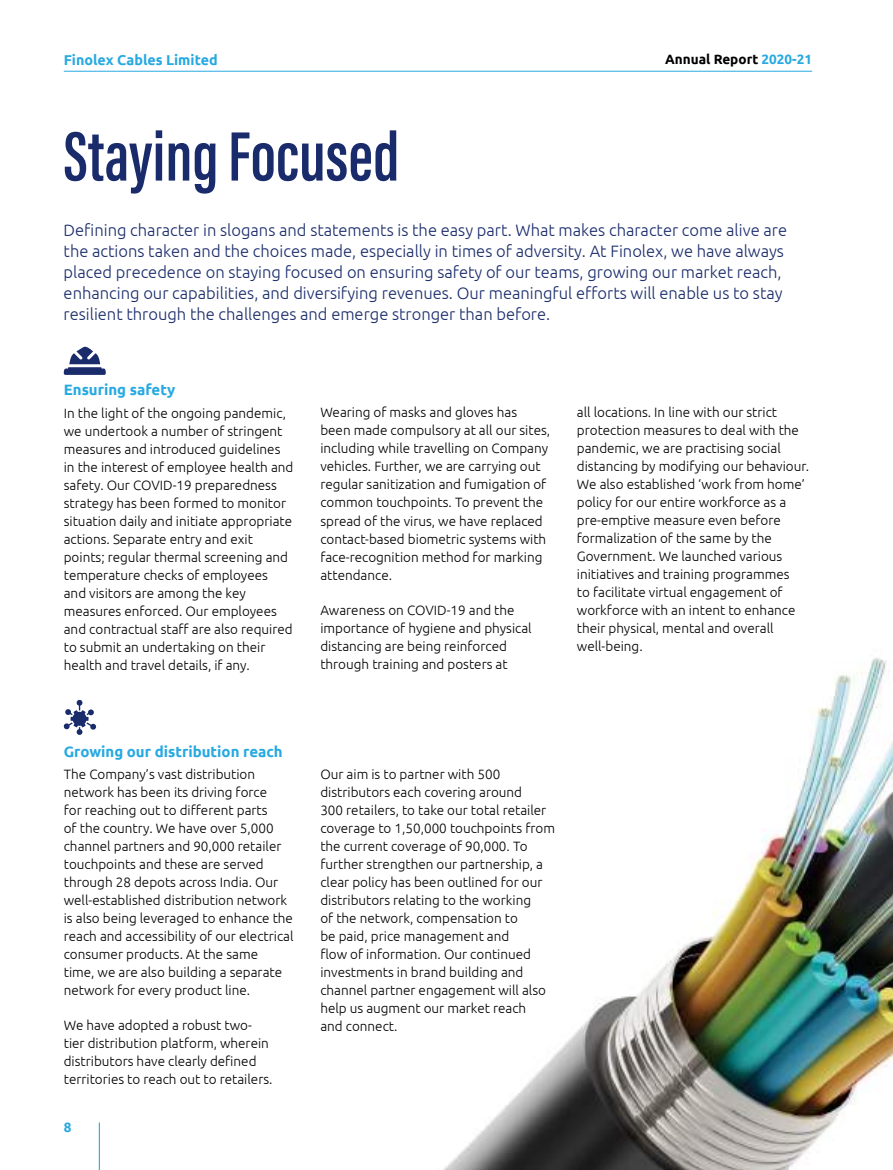
<style>
.page{position:relative;width:893px;height:1170px;background:#fff}
.page>*{position:absolute;margin:0;border:0;box-sizing:border-box;transform-origin:0 0}
.t1{font:600 72px "Acumin Pro Extra Cond";color:#192b6b}
.t2{font:300 16.5px/21px "Ubuntu";color:#192b6b}
.t3{font:700 15px "Ubuntu";color:#27a9e1}
.t4{font:700 14.25px "Ubuntu";color:#27a9e1}
.t5{font:300 13.5px/18px "Ubuntu";color:#000}
.t6{font:700 13.5px "Ubuntu";color:#000}
.t7{font:700 13.5px "Ubuntu";color:#27a9e1}
.s1{color:#27a9e1}
</style>
<div class="page">
<hr style="left:64px;top:71px;width:748px;height:1px;background:#27a9e1">
<hr style="left:99px;top:1122px;width:1px;height:47px;background:#27a9e1">
<img style="left:444px;top:657px;width:449px;height:512px">
<svg style="left:64px;top:346px;width:42px;height:29px"></svg>
<svg style="left:63px;top:699px;width:33px;height:36px"></svg>
<p class="t4" style="left:64px;top:51px;width:155px">Finolex Cables Limited</p>
<p class="t6" style="left:665px;top:51px;width:148px">Annual Report <span class="s1">2020-21</span></p>
<h1 class="t1" style="left:64px;top:112px;width:337px">Staying Focused</h1>
<p class="t2" style="left:64px;top:219px;width:725px">Defining character in slogans and statements is the easy part. What makes character come alive are the actions taken and the choices made, especially in times of adversity. At Finolex, we have always placed precedence on staying focused on ensuring safety of our teams, growing our market reach, enhancing our capabilities, and diversifying revenues. Our meaningful efforts will enable us to stay resilient through the challenges and emerge stronger than before.</p>
<p class="t3" style="left:64px;top:381px;width:113px">Ensuring safety</p>
<p class="t5" style="left:64px;top:403px;width:231px">In the light of the ongoing pandemic, we undertook a number of stringent measures and introduced guidelines in the interest of employee health and safety. Our COVID-19 preparedness strategy has been formed to monitor situation daily and initiate appropriate actions. Separate entry and exit points; regular thermal screening and temperature checks of employees and visitors are among the key measures enforced. Our employees and contractual staff are also required to submit an undertaking on their health and travel details, if any.</p>
<p class="t5" style="left:320px;top:403px;width:231px">Wearing of masks and gloves has been made compulsory at all our sites, including while travelling on Company vehicles. Further, we are carrying out regular sanitization and fumigation of common touchpoints. To prevent the spread of the virus, we have replaced contact-based biometric systems with face-recognition method for marking attendance.</p>
<p class="t5" style="left:320px;top:600px;width:213px">Awareness on COVID-19 and the importance of hygiene and physical distancing are being reinforced through training and posters at</p>
<p class="t5" style="left:577px;top:403px;width:234px">all locations. In line with our strict protection measures to deal with the pandemic, we are practising social distancing by modifying our behaviour.<br>We also established ‘work from home’ policy for our entire workforce as a pre-emptive measure even before formalization of the same by the Government. We launched various initiatives and training programmes<br>to facilitate virtual engagement of workforce with an intent to enhance their physical, mental and overall well-being.</p>
<p class="t3" style="left:64px;top:742px;width:220px">Growing our distribution reach</p>
<p class="t5" style="left:64px;top:764px;width:231px">The Company’s vast distribution network has been its driving force<br>for reaching out to different parts<br>of the country. We have over 5,000 channel partners and 90,000 retailer touchpoints and these are served through 28 depots across India. Our well-established distribution network is also being leveraged to enhance the reach and accessibility of our electrical consumer products. At the same<br>time, we are also building a separate network for every product line.</p>
<p class="t5" style="left:64px;top:1015px;width:210px">We have adopted a robust two&shy;tier distribution platform, wherein distributors have clearly defined territories to reach out to retailers.</p>
<p class="t7" style="left:64px;top:1119px;width:9px">8</p>
<p class="t5" style="left:320px;top:764px;width:236px">Our aim is to partner with 500 distributors each covering around<br>300 retailers, to take our total retailer coverage to 1,50,000 touchpoints from the current coverage of 90,000. To further strengthen our partnership, a clear policy has been outlined for our distributors relating to the working<br>of the network, compensation to<br>be paid, price management and<br>flow of information. Our continued investments in brand building and channel partner engagement will also help us augment our market reach<br>and connect.</p>
</div>
